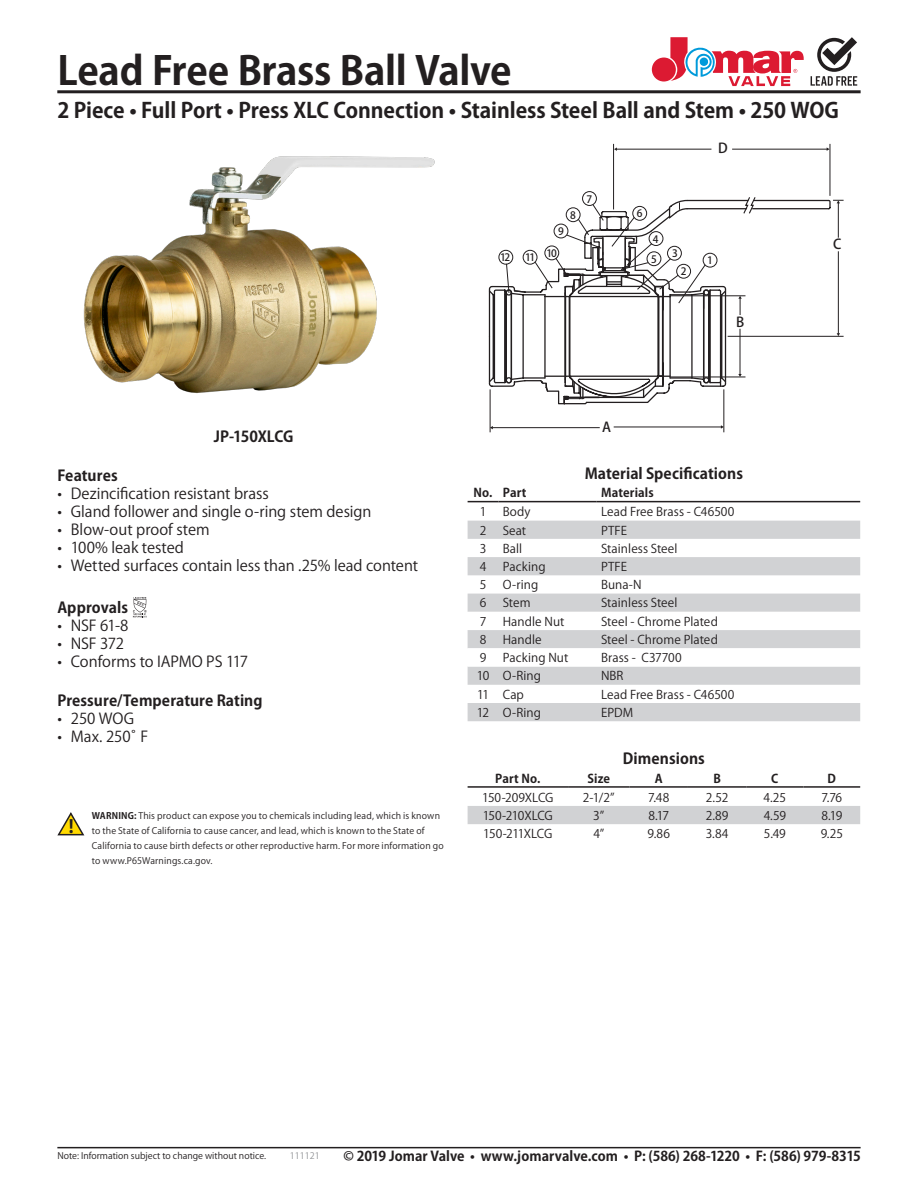
<style>
.page{position:relative;width:918px;height:1188px;background:#fff}
.page>*{position:absolute;margin:0;border:0;box-sizing:border-box;transform-origin:0 0}
.Header_1{font:700 39px "Koz Go Pr 6 N";letter-spacing:-.01em;color:#231f20}
.Header_2{font:700 21px "Koz Go Pr 6 N";letter-spacing:-.005em;color:#231f20}
.t1{font:15px "Koz Go Pr 6 N";letter-spacing:-.005em;color:#231f20}
.Header_3{font:700 15px "Koz Go Pr 6 N";letter-spacing:.005em;color:#231f20}
.Header_4{font:700 15px "Koz Go Pr 6 N";letter-spacing:.005em;color:#231f20}
.Model{font:700 15px "Koz Go Pr 6 N";letter-spacing:-.015em;color:#231f20}
.t2{font:500 13.65px "Koz Go Pr 6 N";color:#231f20}
.t3{font:700 13.5px "Koz Go Pr 6 N";color:#231f20}
.Table_Text_Left{font:12px "Koz Go Pr 6 N";letter-spacing:.005em;color:#231f20}
.Table_Text{font:12px "Koz Go Pr 6 N";letter-spacing:-.02em;color:#231f20}
.Table_Header{font:700 12px "Koz Go Pr 6 N";letter-spacing:.01em;color:#231f20}
.Table_Header_Left{font:700 12px "Koz Go Pr 6 N";letter-spacing:.015em;color:#231f20}
.t4{font:500 10.2px/20.2px "Koz Go Pr 6 N";color:#231f20}
.Header_2-2{font:9px/15px "Koz Go Pr 6 N";letter-spacing:.015em;color:#231f20}
.t5{font:9px "Koz Go Pr 6 N";color:#939598}
.s1{font-weight:700}
</style>
<div class="page">
<div style="left:652px;top:58px;width:24px;height:24px;background:#dc1a32;border-radius:50%"></div>
<svg style="left:670px;top:37px;width:134px;height:49px"></svg>
<svg style="left:811px;top:37px;width:46px;height:49px"></svg>
<hr style="left:57px;top:90px;width:804px;height:3px;background:#231f20">
<hr style="left:57px;top:1147px;width:804px;height:1px;background:#231f20">
<img style="left:83px;top:156px;width:352px;height:237px">
<hr style="left:492px;top:427px;width:108px;height:1px;background:#231f20">
<hr style="left:490px;top:389px;width:1px;height:43px;background:#231f20">
<hr style="left:614px;top:427px;width:107px;height:1px;background:#231f20">
<hr style="left:724px;top:389px;width:1px;height:43px;background:#231f20">
<hr style="left:616px;top:149px;width:95px;height:1px;background:#231f20">
<hr style="left:613px;top:144px;width:1px;height:65px;background:#231f20">
<hr style="left:732px;top:149px;width:95px;height:1px;background:#231f20">
<hr style="left:830px;top:144px;width:1px;height:52px;background:#231f20">
<div style="left:582px;top:191px;width:15px;height:15px;border:1px solid #231f20;border-radius:50%"></div>
<svg style="left:488px;top:196px;width:356px;height:209px"></svg>
<svg style="left:468px;top:502px;width:392px;height:19px"></svg>
<svg style="left:468px;top:521px;width:392px;height:200px;fill:#d1d2d4"></svg>
<svg style="left:468px;top:612px;width:392px;height:55px"></svg>
<hr style="left:468px;top:501px;width:30px;height:1px;background:#231f20">
<hr style="left:498px;top:501px;width:99px;height:1px;background:#231f20">
<hr style="left:597px;top:501px;width:263px;height:1px;background:#231f20">
<div style="left:468px;top:806px;width:392px;height:18px;background:#d1d2d4"></div>
<hr style="left:468px;top:786px;width:100px;height:2px;background:#231f20">
<hr style="left:568px;top:786px;width:62px;height:2px;background:#231f20">
<hr style="left:630px;top:786px;width:58px;height:2px;background:#231f20">
<hr style="left:688px;top:786px;width:58px;height:2px;background:#231f20">
<hr style="left:746px;top:786px;width:58px;height:2px;background:#231f20">
<hr style="left:804px;top:786px;width:56px;height:2px;background:#231f20">
<svg style="left:133px;top:597px;width:14px;height:20px"></svg>
<svg style="left:57px;top:812px;width:28px;height:24px"></svg>
<p class="Header_1" style="left:57px;top:49px;width:456px">Lead Free Brass Ball Valve</p>
<p class="Header_2" style="left:57px;top:99px;width:783px">2 Piece • Full Port • Press XLC Connection • Stainless Steel Ball and Stem • 250 WOG</p>
<p class="t4" style="left:500px;top:248px;width:12px">12</p>
<p class="t4" style="left:525px;top:248px;width:12px">11</p>
<p class="t4" style="left:570px;top:205px;width:7px">8</p>
<p class="t4" style="left:558px;top:221px;width:7px">9</p>
<p class="t4" style="left:547px;top:243px;width:12px">10</p>
<p class="t4" style="left:587px;top:189px;width:7px">7</p>
<p class="t2" style="left:718px;top:140px;width:11px">D</p>
<p class="t4" style="left:637px;top:204px;width:7px">6</p>
<p class="t4" style="left:651px;top:229px;width:9px">4<br>5</p>
<p class="t4" style="left:672px;top:244px;width:7px">3</p>
<p class="t4" style="left:681px;top:262px;width:7px">2</p>
<p class="t4" style="left:707px;top:251px;width:7px">1</p>
<p class="t2" style="left:736px;top:314px;width:10px">B</p>
<p class="t2" style="left:833px;top:237px;width:10px">C</p>
<p class="Model" style="left:214px;top:428px;width:81px">JP-150XLCG</p>
<p class="Header_3" style="left:57px;top:467px;width:62px">Features</p>
<p class="t1" style="left:57px;top:485px;width:213px">• Dezincification resistant brass</p>
<p class="t1" style="left:57px;top:503px;width:316px">• Gland follower and single o-ring stem design</p>
<p class="t1" style="left:57px;top:521px;width:154px">• Blow-out proof stem</p>
<p class="t1" style="left:57px;top:539px;width:128px">• 100% leak tested</p>
<p class="t1" style="left:57px;top:557px;width:362px">• Wetted surfaces contain less than .25% lead content</p>
<p class="Header_3" style="left:57px;top:599px;width:72px">Approvals</p>
<p class="t1" style="left:57px;top:617px;width:73px">• NSF 61-8</p>
<p class="t1" style="left:57px;top:635px;width:68px">• NSF 372</p>
<p class="t1" style="left:57px;top:653px;width:192px">• Conforms to IAPMO PS 117</p>
<p class="Header_3" style="left:57px;top:692px;width:207px">Pressure/Temperature Rating</p>
<p class="t1" style="left:57px;top:710px;width:78px">• 250 WOG</p>
<p class="t1" style="left:57px;top:728px;width:92px">• Max. 250˚ F</p>
<p class="Header_2-2" style="left:92px;top:809px;width:354px"><span class="s1">WARNING:</span> This product can expose you to chemicals including lead, which is known to the State of California to cause cancer, and lead, which is known to the State of California to cause birth defects or other reproductive harm. For more information go to www.P65Warnings.ca.gov.</p>
<p class="t2" style="left:602px;top:420px;width:10px">A</p>
<p class="Header_4" style="left:585px;top:465px;width:160px">Material Specifications</p>
<p class="Table_Header" style="left:474px;top:486px;width:21px">No.</p>
<p class="Table_Header_Left" style="left:503px;top:486px;width:25px">Part</p>
<p class="Table_Header_Left" style="left:601px;top:486px;width:54px">Materials</p>
<p class="Table_Text" style="left:480px;top:505px;width:8px">1</p>
<p class="Table_Text_Left" style="left:503px;top:505px;width:29px">Body</p>
<p class="Table_Text_Left" style="left:601px;top:505px;width:135px">Lead Free Brass - C46500</p>
<p class="Table_Text" style="left:480px;top:523px;width:8px">2</p>
<p class="Table_Text_Left" style="left:503px;top:523px;width:25px">Seat</p>
<p class="Table_Text_Left" style="left:601px;top:523px;width:28px">PTFE</p>
<p class="Table_Text" style="left:480px;top:542px;width:8px">3</p>
<p class="Table_Text_Left" style="left:503px;top:542px;width:21px">Ball</p>
<p class="Table_Text_Left" style="left:601px;top:542px;width:78px">Stainless Steel</p>
<p class="Table_Text" style="left:480px;top:560px;width:8px">4</p>
<p class="Table_Text_Left" style="left:503px;top:560px;width:44px">Packing</p>
<p class="Table_Text_Left" style="left:601px;top:560px;width:28px">PTFE</p>
<p class="Table_Text" style="left:480px;top:578px;width:8px">5</p>
<p class="Table_Text_Left" style="left:503px;top:578px;width:37px">O-ring</p>
<p class="Table_Text_Left" style="left:601px;top:578px;width:42px">Buna-N</p>
<p class="Table_Text" style="left:480px;top:596px;width:8px">6</p>
<p class="Table_Text_Left" style="left:503px;top:596px;width:29px">Stem</p>
<p class="Table_Text_Left" style="left:601px;top:596px;width:78px">Stainless Steel</p>
<p class="Table_Text" style="left:480px;top:615px;width:8px">7</p>
<p class="Table_Text_Left" style="left:503px;top:615px;width:63px">Handle Nut</p>
<p class="Table_Text_Left" style="left:601px;top:615px;width:118px">Steel - Chrome Plated</p>
<p class="Table_Text" style="left:480px;top:633px;width:8px">8</p>
<p class="Table_Text_Left" style="left:503px;top:633px;width:40px">Handle</p>
<p class="Table_Text_Left" style="left:601px;top:633px;width:118px">Steel - Chrome Plated</p>
<p class="Table_Text" style="left:480px;top:651px;width:8px">9</p>
<p class="Table_Text_Left" style="left:503px;top:651px;width:67px">Packing Nut</p>
<p class="Table_Text_Left" style="left:601px;top:651px;width:82px">Brass - C37700</p>
<p class="Table_Text" style="left:477px;top:669px;width:14px">10</p>
<p class="Table_Text_Left" style="left:503px;top:669px;width:40px">O-Ring</p>
<p class="Table_Text_Left" style="left:601px;top:669px;width:24px">NBR</p>
<p class="Table_Text" style="left:477px;top:688px;width:14px">11</p>
<p class="Table_Text_Left" style="left:503px;top:688px;width:23px">Cap</p>
<p class="Table_Text_Left" style="left:601px;top:688px;width:135px">Lead Free Brass - C46500</p>
<p class="Table_Text" style="left:477px;top:706px;width:14px">12</p>
<p class="Table_Text_Left" style="left:503px;top:706px;width:40px">O-Ring</p>
<p class="Table_Text_Left" style="left:601px;top:706px;width:34px">EPDM</p>
<p class="Header_4" style="left:623px;top:750px;width:83px">Dimensions</p>
<p class="Table_Header" style="left:495px;top:771px;width:47px">Part No.</p>
<p class="Table_Header" style="left:588px;top:771px;width:24px">Size</p>
<p class="Table_Header" style="left:655px;top:771px;width:9px">A</p>
<p class="Table_Header" style="left:713px;top:771px;width:9px">B</p>
<p class="Table_Header" style="left:771px;top:771px;width:9px">C</p>
<p class="Table_Header" style="left:828px;top:771px;width:10px">D</p>
<p class="Table_Text" style="left:482px;top:790px;width:73px">150-209XLCG</p>
<p class="Table_Text" style="left:583px;top:790px;width:33px">2-1/2”</p>
<p class="Table_Text" style="left:648px;top:790px;width:23px">7.48</p>
<p class="Table_Text" style="left:706px;top:790px;width:24px">2.52</p>
<p class="Table_Text" style="left:764px;top:790px;width:24px">4.25</p>
<p class="Table_Text" style="left:822px;top:790px;width:22px">7.76</p>
<p class="Table_Text" style="left:483px;top:809px;width:72px">150-210XLCG</p>
<p class="Table_Text" style="left:593px;top:809px;width:13px">3”</p>
<p class="Table_Text" style="left:648px;top:809px;width:22px">8.17</p>
<p class="Table_Text" style="left:706px;top:809px;width:24px">2.89</p>
<p class="Table_Text" style="left:764px;top:809px;width:24px">4.59</p>
<p class="Table_Text" style="left:821px;top:809px;width:23px">8.19</p>
<p class="Table_Text" style="left:483px;top:827px;width:71px">150-211XLCG</p>
<p class="Table_Text" style="left:593px;top:827px;width:13px">4”</p>
<p class="Table_Text" style="left:648px;top:827px;width:24px">9.86</p>
<p class="Table_Text" style="left:706px;top:827px;width:24px">3.84</p>
<p class="Table_Text" style="left:764px;top:827px;width:23px">5.49</p>
<p class="Table_Text" style="left:821px;top:827px;width:24px">9.25</p>
<p class="Header_2-2" style="left:57px;top:1149px;width:210px">Note: Information subject to change without notice.</p>
<p class="t5" style="left:290px;top:1151px;width:31px">111121</p>
<h3 class="t3" style="left:344px;top:1148px;width:519px">© 2019 Jomar Valve • www.jomarvalve.com • P: (586) 268-1220 • F: (586) 979-8315</h3>
</div>
